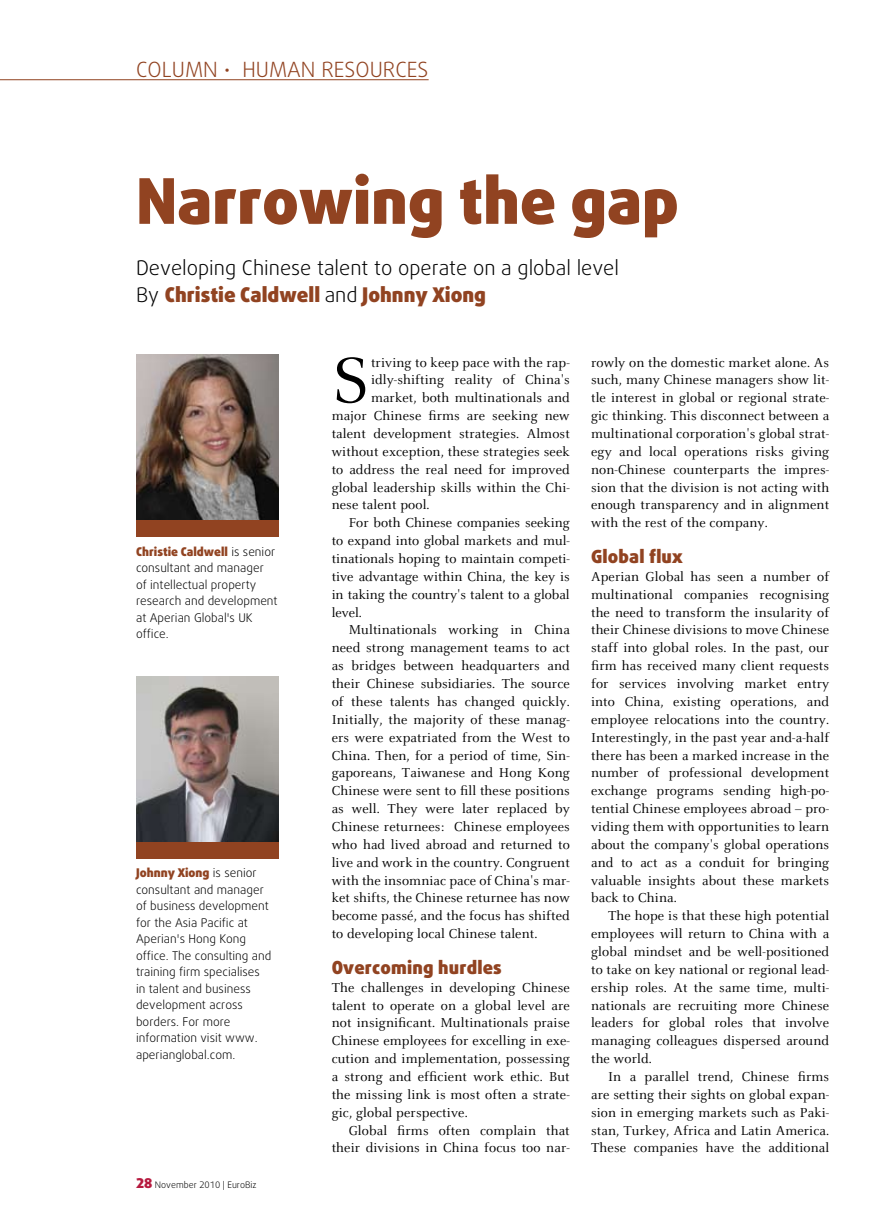
<style>
.page{position:relative;width:893px;height:1212px;background:#fff}
.page>*{position:absolute;margin:0;border:0;box-sizing:border-box;transform-origin:0 0}
.t1{font:71.55px "Celeste";color:#000}
.t2{font:900 63px "Daxline TF";color:#914321}
.t3{font:300 21px "Daxline TF";color:#914321}
.t4{font:300 20.25px/27px "Daxline TF";color:#000}
.t5{font:900 18px "Daxline TF";letter-spacing:.01em;color:#914321}
.t6{font:14.25px/17.9px "Celeste";letter-spacing:.01em;color:#000;text-align:justify}
.t7{font:300 12px/16.5px "Daxline TF";color:#000}
.t8{font:300 9px "Daxline TF";color:#000}
.s1{font-weight:900;color:#914321}
.s2{font-weight:900;font-size:13.5px;color:#b61a3f}
</style>
<div class="page">
<img style="left:136px;top:676px;width:143px;height:166px">
<img style="left:136px;top:355px;width:143px;height:166px">
<hr style="left:0;top:79px;width:429px;height:1px;background:#914321">
<div style="left:136px;top:521px;width:143px;height:16px;background:#914321"></div>
<div style="left:136px;top:842px;width:143px;height:16px;background:#914321"></div>
<h3 class="t3" style="left:136px;top:56px;width:294px">Column • HUMAN RESOU RCES</h3>
<h2 class="t2" style="left:136px;top:162px;width:544px">Narrowing the gap</h2>
<h3 class="t4" style="left:136px;top:254px;width:484px">Developing Chinese talent to operate on a global level<br>By <span class="s1">Christie Caldwell</span> and <span class="s1">Johnny Xiong</span></h3>
<p class="t7" style="left:136px;top:543px;width:143px"><span class="s1">Christie Caldwell</span> is senior consultant and manager<br>of intellectual property research and development at Aperian Global's U K office.</p>
<p class="t7" style="left:136px;top:864px;width:137px"><span class="s1">Johnny Xiong</span> is senior consultant and manager of business development for the Asia Pacific at<br>Aperian's Hong Kong office. The consulting and training firm specialises in talent and business development across borders. For more information visit www. aperianglobal.com.</p>
<p class="t8" style="left:136px;top:1180px;width:122px"><span class="s2">28</span> November 2010 | EuroBiz</p>
<h1 class="t1" style="left:332px;top:337px;width:40px">S</h1>
<p class="t6" style="left:371px;top:353px;width:200px">triving to keep pace with the rap-</p>
<p class="t6" style="left:371px;top:371px;width:200px">idly-shifting reality of China's</p>
<p class="t6" style="left:371px;top:389px;width:200px">market, both multinationals and</p>
<p class="t6" style="left:332px;top:407px;width:240px">major Chinese firms are seeking new</p>
<p class="t6" style="left:332px;top:424px;width:240px">talent development strategies. Almost</p>
<p class="t6" style="left:332px;top:442px;width:240px">without exception, these strategies seek</p>
<p class="t6" style="left:332px;top:460px;width:240px">to address the real need for improved</p>
<p class="t6" style="left:332px;top:478px;width:240px">global leadership skills within the Chi-</p>
<p class="t6" style="left:332px;top:496px;width:99px">nese talent pool.</p>
<p class="t6" style="left:349px;top:514px;width:223px">For both Chinese companies seeking</p>
<p class="t6" style="left:332px;top:532px;width:240px">to expand into global markets and mul-</p>
<p class="t6" style="left:332px;top:549px;width:240px">tinationals hoping to maintain competi-</p>
<p class="t6" style="left:332px;top:567px;width:240px">tive advantage within China, the key is</p>
<p class="t6" style="left:332px;top:585px;width:240px">in taking the country's talent to a global</p>
<p class="t6" style="left:332px;top:603px;width:32px">level.</p>
<p class="t6" style="left:349px;top:621px;width:223px">Multinationals working in China</p>
<p class="t6" style="left:332px;top:639px;width:240px">need strong management teams to act</p>
<p class="t6" style="left:332px;top:657px;width:240px">as bridges between headquarters and</p>
<p class="t6" style="left:332px;top:674px;width:240px">their Chinese subsidiaries. The source</p>
<p class="t6" style="left:332px;top:692px;width:240px">of these talents has changed quickly.</p>
<p class="t6" style="left:332px;top:710px;width:240px">Initially, the majority of these manag-</p>
<p class="t6" style="left:332px;top:728px;width:240px">ers were expatriated from the West to</p>
<p class="t6" style="left:332px;top:746px;width:240px">China. Then, for a period of time, Sin-</p>
<p class="t6" style="left:332px;top:764px;width:240px">gaporeans, Taiwanese and Hong Kong</p>
<p class="t6" style="left:332px;top:782px;width:240px">Chinese were sent to fill these positions</p>
<p class="t6" style="left:332px;top:799px;width:240px">as well. They were later replaced by</p>
<p class="t6" style="left:332px;top:817px;width:240px">Chinese returnees: Chinese employees</p>
<p class="t6" style="left:332px;top:835px;width:240px">who had lived abroad and returned to</p>
<p class="t6" style="left:332px;top:853px;width:240px">live and work in the country. Congruent</p>
<p class="t6" style="left:332px;top:871px;width:240px">with the insomniac pace of China's mar-</p>
<p class="t6" style="left:332px;top:889px;width:240px">ket shifts, the Chinese returnee has now</p>
<p class="t6" style="left:332px;top:907px;width:240px">become passé, and the focus has shifted</p>
<p class="t6" style="left:332px;top:924px;width:207px">to developing local Chinese talent.</p>
<p class="t5" style="left:332px;top:956px;width:172px">Overcoming hurdles</p>
<p class="t6" style="left:332px;top:978px;width:240px">The challenges in developing Chinese talent to operate on a global level are not insignificant. Multinationals praise Chinese employees for excelling in exe&shy;cution and implementation, possessing a strong and efficient work ethic. But the missing link is most often a strate&shy;gic, global perspective.</p>
<p class="t6" style="left:332px;top:1121px;width:240px;text-align:right">Global firms often complain that their divisions in China focus too nar-</p>
<p class="t6" style="left:591px;top:353px;width:240px">rowly on the domestic market alone. As such, many Chinese managers show lit&shy;tle interest in global or regional strate&shy;gic thinking. This disconnect between a multinational corporation's global strat&shy;egy and local operations risks giving non-Chinese counterparts the impres&shy;sion that the division is not acting with enough transparency and in alignment with the rest of the company.</p>
<p class="t5" style="left:591px;top:545px;width:93px">Global flux</p>
<p class="t6" style="left:591px;top:567px;width:240px">Aperian Global has seen a number of multinational companies recognising the need to transform the insularity of their Chinese divisions to move Chinese staff into global roles. In the past, our firm has received many client requests for services involving market entry into China, existing operations, and employee relocations into the country.<br>Interestingly, in the past year and-a-half there has been a marked increase in the number of professional development exchange programs sending high-po&shy;tential Chinese employees abroad – pro&shy;viding them with opportunities to learn about the company's global operations and to act as a conduit for bringing valuable insights about these markets back to China.</p>
<p class="t6" style="left:591px;top:907px;width:240px;text-indent:17px">The hope is that these high potential employees will return to China with a global mindset and be well-positioned to take on key national or regional lead&shy;ership roles. At the same time, multi&shy;nationals are recruiting more Chinese leaders for global roles that involve managing colleagues dispersed around the world.</p>
<p class="t6" style="left:591px;top:1067px;width:240px;text-indent:17px">In a parallel trend, Chinese firms are setting their sights on global expan&shy;sion in emerging markets such as Paki&shy;stan, Turkey, Africa and Latin America.<br>These companies have the additional</p>
</div>
